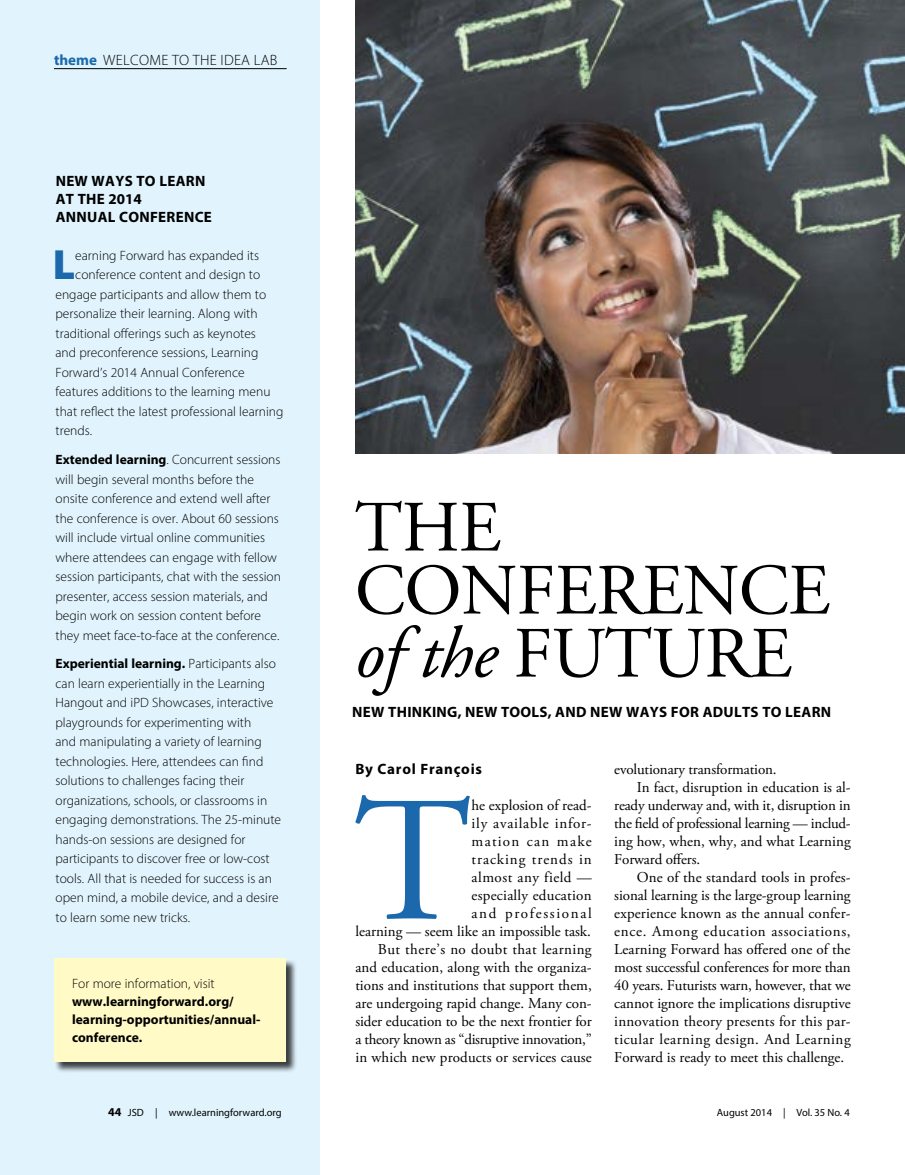
<style>
.page{position:relative;width:905px;height:1175px;background:#fff}
.page>*{position:absolute;margin:0;border:0;box-sizing:border-box;transform-origin:0 0}
.body{font:177.9px "Adobe Garamond Pro";color:#1b69ac}
.body-2{font:72px/63px "Adobe Garamond Pro";letter-spacing:-.01em;color:#000}
.box{font:900 42.45px "Myriad Pro";color:#1b69ac}
.body-3{font:15px/18px "Adobe Garamond Pro";color:#000;text-align:justify}
.body-4{font:15px/18px "Adobe Garamond Pro";letter-spacing:.03em;color:#000;text-align:right}
.box-2{font:700 15px/18px "Myriad Pro";letter-spacing:.02em;color:#000}
.toppers{font:300 15px "Myriad Pro";letter-spacing:.02em;color:#000}
.byline{font:700 15px "Myriad Pro";letter-spacing:.05em;color:#000}
.box-3{font:300 13.5px/19.5px "Myriad Pro";color:#000}
.box-4{font:700 13.5px/18px "Myriad Pro";color:#000}
.t1{font:700 12px "Myriad Pro";color:#000}
.t2{font:10.5px "Myriad Pro";color:#000}
.s1{font-weight:700;color:#1b69ac}
.s2{font-weight:700}
.s3{font-weight:300}
.s4{font-style:italic}
</style>
<div class="page">
<img style="left:355px;top:0;width:549px;height:453px">
<div style="left:0;top:0;width:320px;height:1174px;background:#e1f4fd"></div>
<hr style="left:54px;top:68px;width:232px;height:1px;background:#000">
<div style="left:55px;top:959px;width:242px;height:113px;background:#000;opacity:.75"></div>
<div style="left:54px;top:958px;width:231px;height:103px;background:#fffac6"></div>
<p class="toppers" style="left:54px;top:51px;width:225px"><span class="s1">theme</span> WELCOME TO THE IDEA LAB</p>
<p class="box-2" style="left:56px;top:172px;width:158px">NEW WAYS TO LEARN<br>AT THE 2014<br>ANNUAL CONFERENCE</p>
<p class="box" style="left:53px;top:237px;width:24px">L</p>
<p class="box-3" style="left:75px;top:245px;width:185px">earning Forward has expanded its</p>
<p class="box-3" style="left:75px;top:265px;width:186px">conference content and design to</p>
<p class="box-3" style="left:56px;top:284px;width:212px">engage participants and allow them to</p>
<p class="box-3" style="left:56px;top:304px;width:204px">personalize their learning. Along with</p>
<p class="box-3" style="left:56px;top:323px;width:202px">traditional offerings such as keynotes</p>
<p class="box-3" style="left:56px;top:343px;width:204px">and preconference sessions, Learning</p>
<p class="box-3" style="left:56px;top:362px;width:191px">Forward’s 2014 Annual Conference</p>
<p class="box-3" style="left:56px;top:382px;width:216px">features additions to the learning menu</p>
<p class="box-3" style="left:56px;top:401px;width:229px">that reflect the latest professional learning</p>
<p class="box-3" style="left:56px;top:421px;width:38px">trends.</p>
<p class="box-3" style="left:56px;top:449px;width:227px"><span class="s2">Extended learning</span>. Concurrent sessions will begin several months before the onsite conference and extend well after the conference is over. About 60 sessions will include virtual online communities where attendees can engage with fellow session participants, chat with the session presenter, access session materials, and begin work on session content before they meet face-to-face at the conference.</p>
<p class="box-3" style="left:56px;top:653px;width:227px"><span class="s2">Experiential learning.</span> Participants also can learn experientially in the Learning Hangout and iPD Showcases, interactive playgrounds for experimenting with<br>and manipulating a variety of learning technologies. Here, attendees can find solutions to challenges facing their organizations, schools, or classrooms in engaging demonstrations. The 25-minute hands-on sessions are designed for participants to discover free or low-cost tools. All that is needed for success is an open mind, a mobile device, and a desire to learn some new tricks.</p>
<p class="box-4" style="left:72px;top:973px;width:190px"><span class="s3">For more information, visit </span>www.learningforward.org/ learning-opportunities/annual&shy;conference.</p>
<p class="body-2" style="left:355px;top:498px;width:477px">THE<br>CONFERENCE <span class="s4">of the</span> FUTURE</p>
<p class="box-2" style="left:352px;top:702px;width:480px">NEW THINKING, NEW TOOLS, AND NEW WAYS FOR ADULTS TO LEARN</p>
<p class="byline" style="left:355px;top:759px;width:128px">By Carol François</p>
<p class="body" style="left:354px;top:755px;width:119px">T</p>
<p class="body-4" style="left:355px;top:797px;width:238px">he explosion of read-<br>ily available infor-<br>mation can make<br>tracking trends in<br>almost any field —<br>especially education<br>and professional<br>learning — seem like an impossible task.</p>
<p class="body-3" style="left:355px;top:941px;width:238px;text-indent:22px">But there’s no doubt that learning and education, along with the organiza&shy;tions and institutions that support them, are undergoing rapid change. Many con&shy;sider education to be the next frontier for a theory known as “disruptive innovation,” in which new products or services cause</p>
<p class="body-3" style="left:614px;top:761px;width:164px">evolutionary transformation.</p>
<p class="body-3" style="left:614px;top:779px;width:238px;text-indent:22px">In fact, disruption in education is al&shy;ready underway and, with it, disruption in the field of professional learning — includ&shy;ing how, when, why, and what Learning Forward offers.</p>
<p class="body-3" style="left:614px;top:869px;width:238px;text-indent:22px">One of the standard tools in profes&shy;sional learning is the large-group learning experience known as the annual confer&shy;ence. Among education associations, Learning Forward has offered one of the most successful conferences for more than 40 years. Futurists warn, however, that we cannot ignore the implications disruptive innovation theory presents for this par&shy;ticular learning design. And Learning Forward is ready to meet this challenge.</p>
<p class="t1" style="left:108px;top:1104px;width:15px">44</p>
<p class="t2" style="left:128px;top:1106px;width:155px">JSD | www.learningforward.org</p>
<p class="t2" style="left:717px;top:1106px;width:134px">August 2014 | Vol. 35 No. 4</p>
</div>
